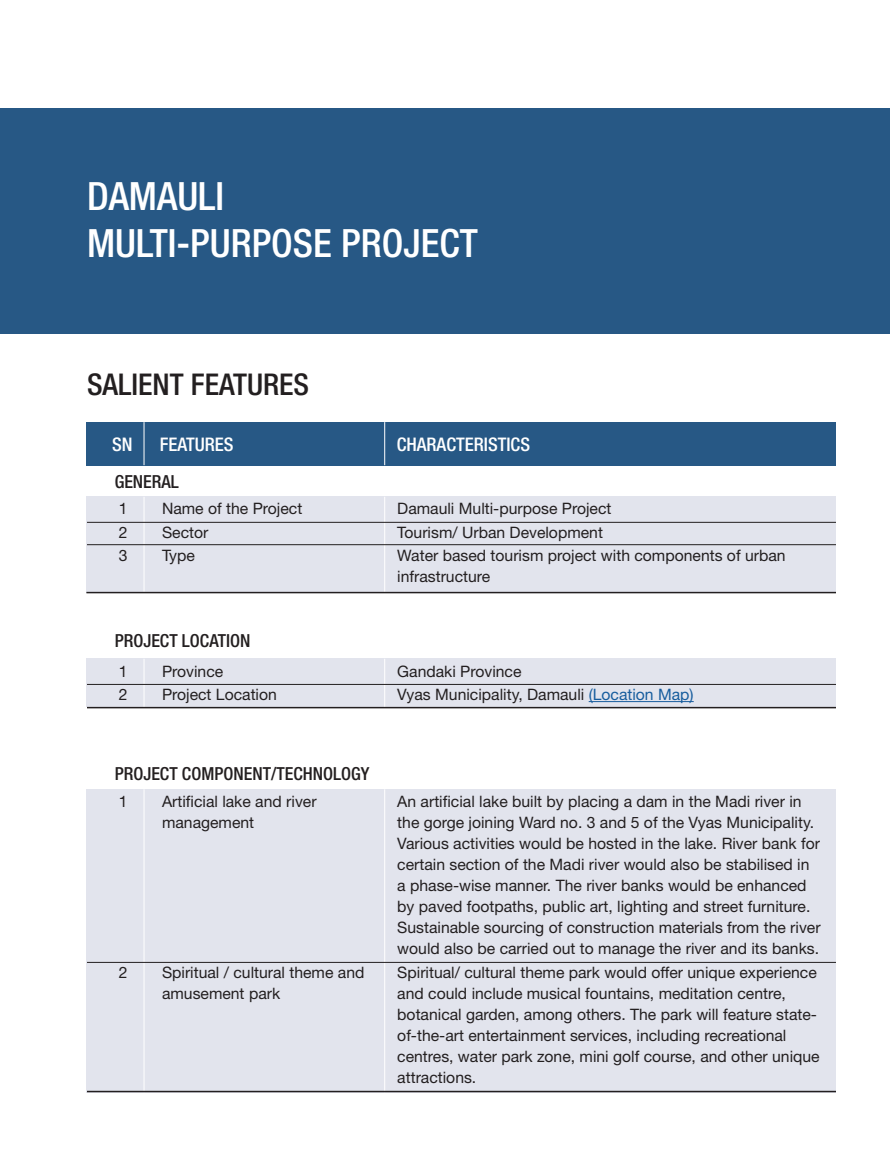
<style>
.page{position:relative;width:890px;height:1160px;background:#fff}
.page>*{position:absolute;margin:0;border:0;box-sizing:border-box;transform-origin:0 0}
.t1{font:500 condensed 39px/46.8px "Helvetica Neue";color:#fff}
.salient_features{font:500 condensed 30px "Helvetica Neue";color:#231f20}
.table_head{font:500 condensed 18.75px "Helvetica Neue";color:#fff}
.table_sub_head{font:500 condensed 18px "Helvetica Neue";color:#231f20}
.table_body{font:15.75px/21px "Helvetica Neue";color:#231f20}
.table_body_left{font:15.75px/21px "Helvetica Neue";color:#231f20}
.s1{color:#175d9e}
</style>
<div class="page">
<div style="left:1px;top:108px;width:889px;height:225px;background:#275885"></div>
<div style="left:86px;top:496px;width:750px;height:97px;background:#e2e4ed"></div>
<div style="left:86px;top:789px;width:750px;height:303px;background:#e2e4ed"></div>
<div style="left:86px;top:659px;width:750px;height:48px;background:#e2e4ed"></div>
<div style="left:86px;top:422px;width:750px;height:43px;background:#275885"></div>
<hr style="left:589px;top:701px;width:105px;height:1px;background:#175d9e">
<hr style="left:144px;top:422px;width:1px;height:43px;background:#fff">
<hr style="left:144px;top:497px;width:1px;height:95px;background:#fff">
<hr style="left:144px;top:789px;width:1px;height:303px;background:#fff">
<hr style="left:144px;top:659px;width:1px;height:73px;background:#fff">
<hr style="left:384px;top:422px;width:1px;height:43px;background:#fff">
<hr style="left:384px;top:497px;width:1px;height:95px;background:#fff">
<hr style="left:384px;top:789px;width:1px;height:303px;background:#fff">
<hr style="left:384px;top:659px;width:1px;height:73px;background:#fff">
<hr style="left:86px;top:592px;width:750px;height:1px;background:#231f20">
<hr style="left:87px;top:522px;width:749px;height:1px;background:#231f20">
<hr style="left:87px;top:544px;width:749px;height:1px;background:#231f20">
<hr style="left:87px;top:684px;width:749px;height:1px;background:#231f20">
<hr style="left:87px;top:962px;width:749px;height:1px;background:#231f20">
<hr style="left:87px;top:1091px;width:749px;height:1px;background:#231f20">
<hr style="left:87px;top:707px;width:749px;height:1px;background:#231f20">
<p class="t1" style="left:87px;top:172px;width:392px">DAMAULI<br>MULTI-PURPOSE PROJECT</p>
<p class="salient_features" style="left:87px;top:366px;width:224px">SALIENT FEATURES</p>
<p class="table_head" style="left:112px;top:433px;width:22px">SN</p>
<p class="table_head" style="left:160px;top:433px;width:75px">FEATURES</p>
<p class="table_head" style="left:397px;top:433px;width:135px">CHARACTERISTICS</p>
<p class="table_sub_head" style="left:115px;top:470px;width:66px">GENERAL</p>
<p class="table_body_left" style="left:119px;top:498px;width:10px">1</p>
<p class="table_body_left" style="left:162px;top:498px;width:142px">Name of the Project</p>
<p class="table_body_left" style="left:119px;top:521px;width:10px">2</p>
<p class="table_body_left" style="left:162px;top:521px;width:48px">Sector</p>
<p class="table_body_left" style="left:119px;top:544px;width:10px">3</p>
<p class="table_body_left" style="left:162px;top:544px;width:34px">Type</p>
<p class="table_sub_head" style="left:115px;top:630px;width:137px">PROJECT LOCATION</p>
<p class="table_body_left" style="left:119px;top:660px;width:10px">1</p>
<p class="table_body_left" style="left:162px;top:660px;width:63px">Province</p>
<p class="table_body_left" style="left:119px;top:684px;width:10px">2</p>
<p class="table_body_left" style="left:162px;top:684px;width:116px">Project Location</p>
<p class="table_sub_head" style="left:115px;top:763px;width:256px">PROJECT COMPONENT/TECHNOLOGY</p>
<p class="table_body_left" style="left:119px;top:791px;width:10px">1</p>
<p class="table_body_left" style="left:162px;top:791px;width:156px">Artificial lake and river management</p>
<p class="table_body_left" style="left:119px;top:962px;width:10px">2</p>
<p class="table_body_left" style="left:162px;top:962px;width:204px">Spiritual / cultural theme and amusement park</p>
<p class="table_body" style="left:397px;top:498px;width:216px">Damauli Multi-purpose Project</p>
<p class="table_body" style="left:397px;top:521px;width:207px">Tourism/ Urban Development</p>
<p class="table_body" style="left:397px;top:544px;width:390px">Water based tourism project with components of urban infrastructure</p>
<p class="table_body" style="left:397px;top:660px;width:126px">Gandaki Province</p>
<p class="table_body" style="left:397px;top:684px;width:298px">Vyas Municipality, Damauli <span class="s1">(Location Map)</span></p>
<p class="table_body" style="left:397px;top:791px;width:425px">An artificial lake built by placing a dam in the Madi river in the gorge joining Ward no. 3 and 5 of the Vyas Municipality.<br>Various activities would be hosted in the lake. River bank for certain section of the Madi river would also be stabilised in a phase-wise manner. The river banks would be enhanced by paved footpaths, public art, lighting and street furniture.<br>Sustainable sourcing of construction materials from the river would also be carried out to manage the river and its banks.</p>
<p class="table_body" style="left:397px;top:962px;width:424px">Spiritual/ cultural theme park would offer unique experience and could include musical fountains, meditation centre, botanical garden, among others. The park will feature state&shy;of-the-art entertainment services, including recreational centres, water park zone, mini golf course, and other unique attractions.</p>
</div>
